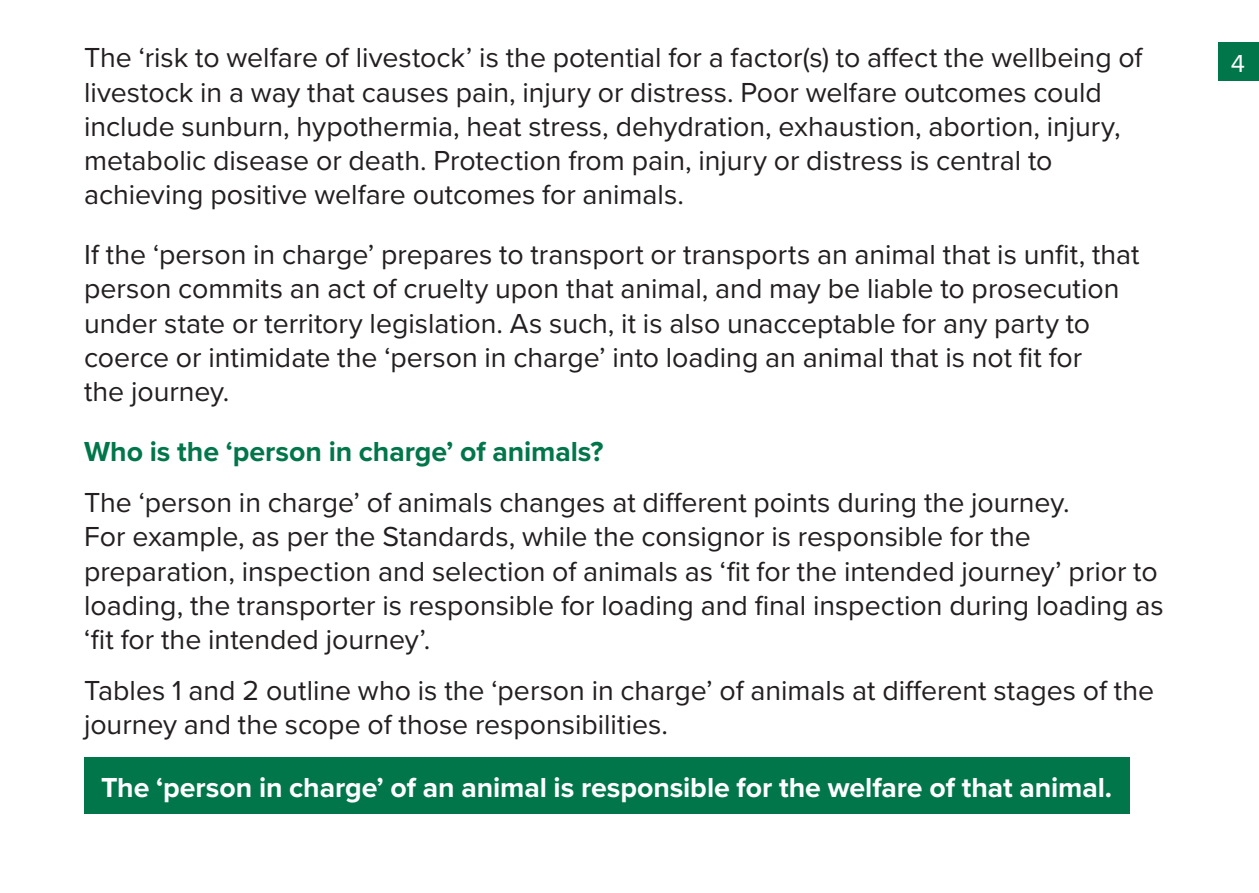
<style>
.page{position:relative;width:1259px;height:893px;background:#fff}
.page>*{position:absolute;margin:0;border:0;box-sizing:border-box;transform-origin:0 0}
.t1{font:28.5px/34.2px "Proxima Nova";color:#231f20}
.t2{font:700 28.5px "Proxima Nova";letter-spacing:-.005em;color:#fff}
.t3{font:700 28.5px "Proxima Nova";letter-spacing:-.005em;color:#00764a}
.t4{font:25.5px "Proxima Nova";color:#fff}
</style>
<div class="page">
<div style="left:1217px;top:42px;width:41px;height:39px;background:#00764a"></div>
<div style="left:84px;top:757px;width:1045px;height:56px;background:#00764a"></div>
<p class="t1" style="left:84px;top:40px;width:1060px">The ‘risk to welfare of livestock’ is the potential for a factor(s) to affect the wellbeing of</p>
<p class="t4" style="left:1230px;top:44px;width:16px">4</p>
<p class="t1" style="left:84px;top:74px;width:1037px">livestock in a way that causes pain, injury or distress. Poor welfare outcomes could include sunburn, hypothermia, heat stress, dehydration, exhaustion, abortion, injury, metabolic disease or death. Protection from pain, injury or distress is central to achieving positive welfare outcomes for animals.</p>
<p class="t1" style="left:84px;top:236px;width:1057px">If the ‘person in charge’ prepares to transport or transports an animal that is unfit, that person commits an act of cruelty upon that animal, and may be liable to prosecution under state or territory legislation. As such, it is also unacceptable for any party to coerce or intimidate the ‘person in charge’ into loading an animal that is not fit for<br>the journey.</p>
<p class="t3" style="left:84px;top:434px;width:521px">Who is the ‘person in charge’ of animals?</p>
<p class="t1" style="left:84px;top:484px;width:1081px">The ‘person in charge’ of animals changes at different points during the journey.<br>For example, as per the Standards, while the consignor is responsible for the preparation, inspection and selection of animals as ‘fit for the intended journey’ prior to loading, the transporter is responsible for loading and final inspection during loading as ‘fit for the intended journey’.</p>
<p class="t1" style="left:84px;top:672px;width:1071px">Tables 1 and 2 outline who is the ‘person in charge’ of animals at different stages of the journey and the scope of those responsibilities.</p>
<p class="t2" style="left:101px;top:770px;width:1012px">The ‘person in charge’ of an animal is responsible for the welfare of that animal.</p>
</div>
